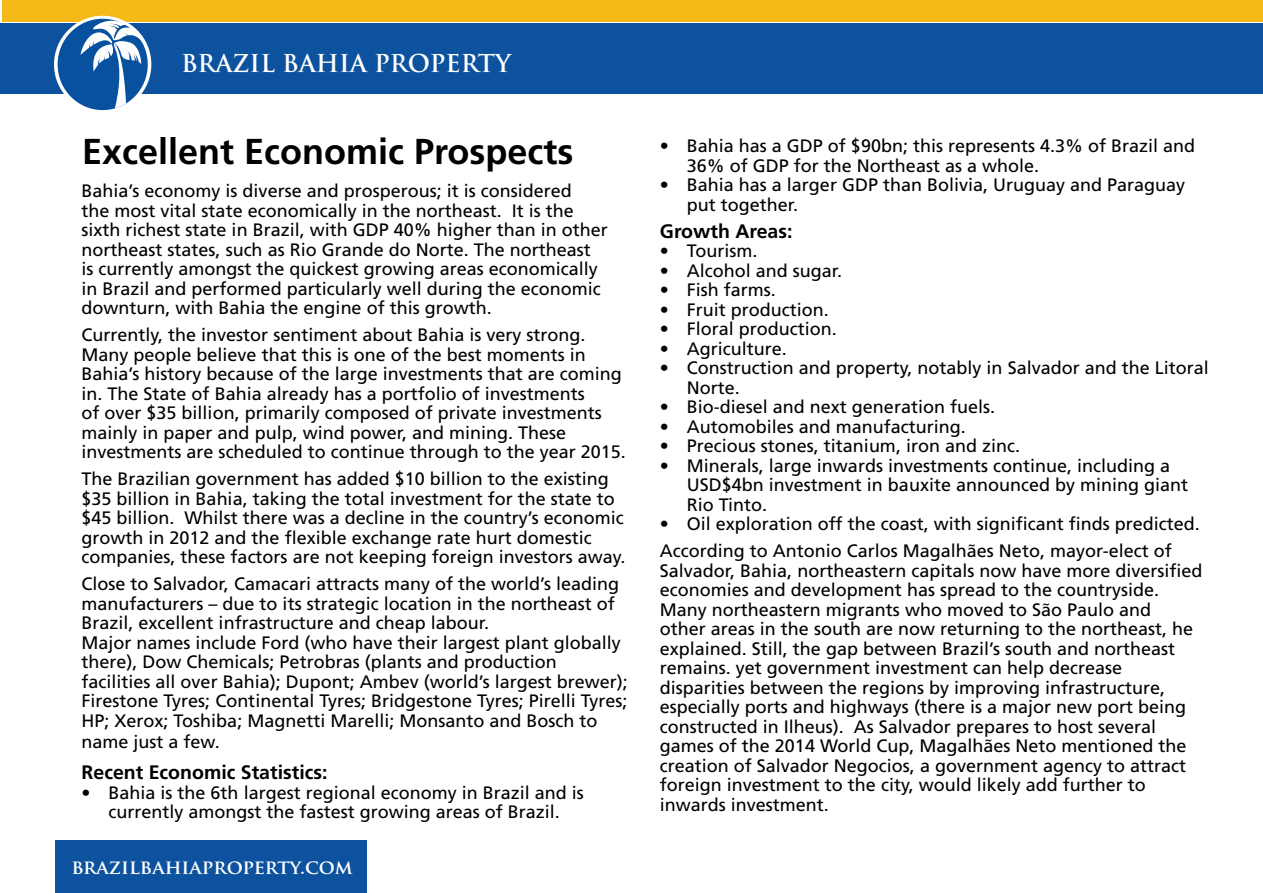
<style>
.page{position:relative;width:1263px;height:893px;background:#fff}
.page>*{position:absolute;margin:0;border:0;box-sizing:border-box;transform-origin:0 0}
.t1{font:700 36px "Frutiger LT";color:#000}
.t2{font:700 24px "Trajan Pro";color:#fff}
.t3{font:700 19.5px "Frutiger LT";color:#000}
.t4{font:700 19.5px "Trajan Pro";color:#fff}
.t5{font:18px/19.5px "Frutiger LT";color:#000}
</style>
<div class="page">
<div style="left:55px;top:840px;width:312px;height:53px;background:#0d529f"></div>
<div style="left:3px;top:0;width:1260px;height:21px;background:#f5ba18"></div>
<div style="left:0;top:23px;width:1263px;height:71px;background:#0d529f"></div>
<svg style="left:54px;top:16px;width:97px;height:97px"></svg>
<div style="left:58px;top:19px;width:90px;height:91px;background:#07519f;border-radius:50%"></div>
<svg style="left:80px;top:20px;width:63px;height:88px"></svg>
<h2 class="t2" style="left:181px;top:48px;width:332px">BRAZIL BAHIA PROPERTY</h2>
<h1 class="t1" style="left:82px;top:131px;width:493px">Excellent Economic Prospects</h1>
<p class="t5" style="left:687px;top:137px;width:510px;text-indent:-27px">• Bahia has a GDP of $90bn; this represents 4.3% of Brazil and<br>36% of GDP for the Northeast as a whole.</p>
<p class="t5" style="left:687px;top:176px;width:500px;text-indent:-27px">• Bahia has a larger GDP than Bolivia, Uruguay and Paraguay put together.</p>
<p class="t3" style="left:660px;top:220px;width:134px">Growth Areas:</p>
<p class="t5" style="left:660px;top:242px;width:99px">• Tourism.</p>
<p class="t5" style="left:660px;top:261px;width:184px">• Alcohol and sugar.</p>
<p class="t5" style="left:660px;top:281px;width:118px">• Fish farms.</p>
<p class="t5" style="left:660px;top:300px;width:171px">• Fruit production.</p>
<p class="t5" style="left:660px;top:320px;width:179px">• Floral production.</p>
<p class="t5" style="left:660px;top:339px;width:129px">• Agriculture.</p>
<p class="t5" style="left:687px;top:358px;width:523px;text-indent:-27px">• Construction and property, notably in Salvador and the Litoral<br>Norte.</p>
<p class="t5" style="left:660px;top:397px;width:337px">• Bio-diesel and next generation fuels.</p>
<p class="t5" style="left:660px;top:417px;width:308px">• Automobiles and manufacturing.</p>
<p class="t5" style="left:660px;top:436px;width:362px">• Precious stones, titanium, iron and zinc.</p>
<p class="t5" style="left:687px;top:456px;width:503px;text-indent:-27px">• Minerals, large inwards investments continue, including a<br>USD$4bn investment in bauxite announced by mining giant<br>Rio Tinto.</p>
<p class="t5" style="left:660px;top:511px;width:541px;line-height:27px">• Oil exploration off the coast, with significant finds predicted.<br>According to Antonio Carlos Magalhães Neto, mayor-elect of</p>
<p class="t5" style="left:660px;top:561px;width:544px">Salvador, Bahia, northeastern capitals now have more diversified economies and development has spread to the countryside.<br>Many northeastern migrants who moved to São Paulo and<br>other areas in the south are now returning to the northeast, he explained. Still, the gap between Brazil’s south and northeast remains. yet government investment can help decrease disparities between the regions by improving infrastructure, especially ports and highways (there is a major new port being constructed in Ilheus). As Salvador prepares to host several games of the 2014 World Cup, Magalhães Neto mentioned the creation of Salvador Negocios, a government agency to attract foreign investment to the city, would likely add further to inwards investment.</p>
<p class="t5" style="left:82px;top:181px;width:528px">Bahia’s economy is diverse and prosperous; it is considered<br>the most vital state economically in the northeast. It is the sixth richest state in Brazil, with GDP 40% higher than in other northeast states, such as Rio Grande do Norte. The northeast<br>is currently amongst the quickest growing areas economically in Brazil and performed particularly well during the economic downturn, with Bahia the engine of this growth.</p>
<p class="t5" style="left:82px;top:325px;width:546px">Currently, the investor sentiment about Bahia is very strong.<br>Many people believe that this is one of the best moments in Bahia’s history because of the large investments that are coming in. The State of Bahia already has a portfolio of investments<br>of over $35 billion, primarily composed of private investments mainly in paper and pulp, wind power, and mining. These investments are scheduled to continue through to the year 2015.</p>
<p class="t5" style="left:82px;top:469px;width:545px">The Brazilian government has added $10 billion to the existing $35 billion in Bahia, taking the total investment for the state to $45 billion. Whilst there was a decline in the country’s economic growth in 2012 and the flexible exchange rate hurt domestic companies, these factors are not keeping foreign investors away.</p>
<p class="t5" style="left:82px;top:574px;width:548px">Close to Salvador, Camacari attracts many of the world’s leading manufacturers – due to its strategic location in the northeast of Brazil, excellent infrastructure and cheap labour.<br>Major names include Ford (who have their largest plant globally there), Dow Chemicals; Petrobras (plants and production facilities all over Bahia); Dupont; Ambev (world’s largest brewer); Firestone Tyres; Continental Tyres; Bridgestone Tyres; Pirelli Tyres; HP; Xerox; Toshiba; Magnetti Marelli; Monsanto and Bosch to</p>
<p class="t5" style="left:82px;top:732px;width:140px">name just a few.</p>
<p class="t3" style="left:82px;top:761px;width:247px">Recent Economic Statistics:</p>
<p class="t5" style="left:82px;top:783px;width:504px;text-align:center">• Bahia is the 6th largest regional economy in Brazil and is currently amongst the fastest growing areas of Brazil.</p>
<p class="t4" style="left:72px;top:855px;width:283px">brazilbahiaproperty.com</p>
</div>
